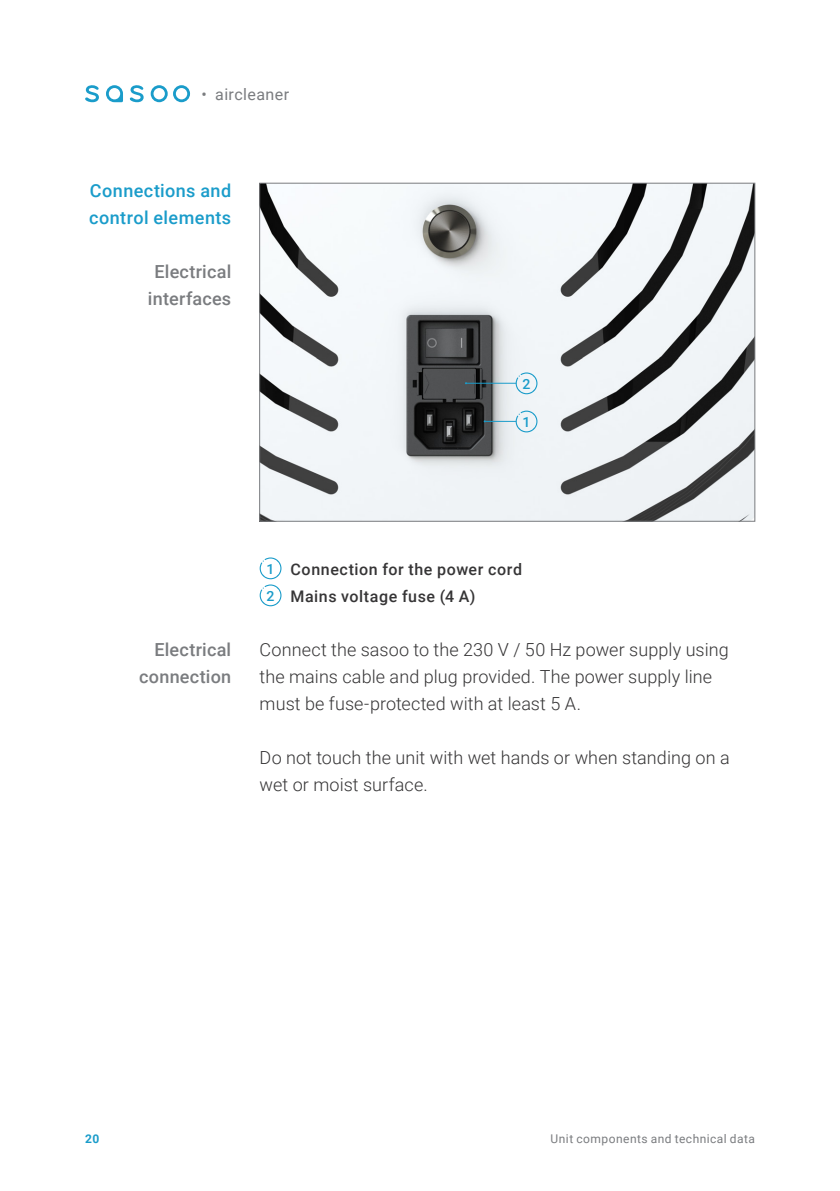
<style>
.page{position:relative;width:840px;height:1191px;background:#fff}
.page>*{position:absolute;margin:0;border:0;box-sizing:border-box;transform-origin:0 0}
.t1{font:300 18px/27px "Roboto";letter-spacing:.005em;color:#363536}
.t2{font:500 18px/27px "Roboto";letter-spacing:.01em;color:#7a7c7f;text-align:center}
.t3{font:500 18px/27px "Roboto";letter-spacing:.025em;color:#1a9cca}
.t4{font:500 16px/27px "Roboto";letter-spacing:.035em;color:#363536}
.t5{font:16px "Roboto";letter-spacing:.025em;color:#7a7c7f}
.t6{font:500 14px "Roboto";color:#1a9cca}
.t7{font:12px "Roboto";letter-spacing:.035em;color:#7a7c7f}
.t8{font:700 12px "Roboto";color:#1a9cca}
.s1{font-size:14px;color:#1a9cca}
</style>
<div class="page">
<svg style="left:106px;top:85px;width:17px;height:17px"></svg>
<svg style="left:151px;top:85px;width:39px;height:17px"></svg>
<svg style="left:85px;top:85px;width:14px;height:17px"></svg>
<svg style="left:129px;top:85px;width:15px;height:17px"></svg>
<svg style="left:259px;top:557px;width:22px;height:49px"></svg>
<img style="left:261px;top:185px;width:491px;height:334px">
<svg style="left:515px;top:410px;width:22px;height:22px"></svg>
<svg style="left:515px;top:372px;width:22px;height:22px"></svg>
<hr style="left:484px;top:421px;width:32px;height:1px;background:#1a9cca">
<hr style="left:465px;top:383px;width:51px;height:1px;background:#1a9cca">
<p class="t5" style="left:201px;top:83px;width:89px">• aircleaner</p>
<p class="t3" style="left:89px;top:177px;width:143px">Connections and control elements</p>
<p class="t2" style="left:148px;top:258px;width:85px">Electrical interfaces</p>
<p class="t6" style="left:522px;top:374px;width:9px">2</p>
<p class="t6" style="left:522px;top:412px;width:9px">1</p>
<p class="t2" style="left:139px;top:636px;width:93px;text-align:right">Electrical connection</p>
<p class="t4" style="left:266px;top:555px;width:257px"><span class="s1">1</span> Connection for the power cord<br><span class="s1">2</span> Mains voltage fuse (4 A)</p>
<p class="t1" style="left:259px;top:636px;width:470px">Connect the sasoo to the 230 V / 50 Hz power supply using the mains cable and plug provided. The power supply line must be fuse-protected with at least 5 A.</p>
<p class="t1" style="left:259px;top:744px;width:471px">Do not touch the unit with wet hands or when standing on a wet or moist surface.</p>
<p class="t8" style="left:85px;top:1129px;width:16px">20</p>
<p class="t7" style="left:550px;top:1129px;width:206px">Unit components and technical data</p>
</div>
